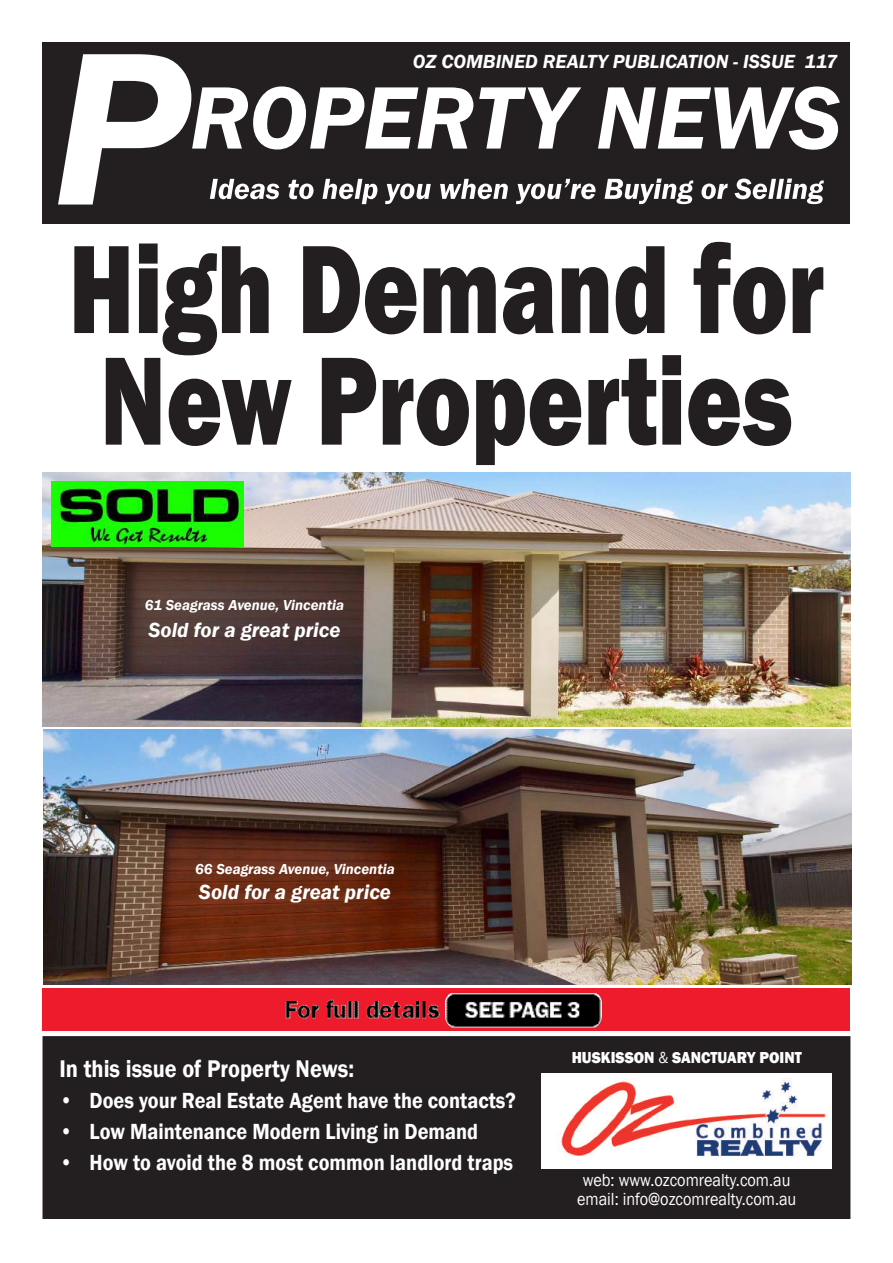
<style>
.page{position:relative;width:893px;height:1263px;background:#fff}
.page>*{position:absolute;margin:0;border:0;box-sizing:border-box;transform-origin:0 0}
.t1{font:800 130.2px/111.6px "Franklin Gothic";color:#231f20;scale:.74 1}
.t2{font:600 24.75px "Franklin Gothic";color:#fff;scale:.9 1}
.t3{font:600 22.5px "Franklin Gothic";color:#fff;scale:.9 1}
.t4{font:italic 600 21px "Franklin Gothic";color:#fff}
.t5{font:italic 600 19.5px "Franklin Gothic";color:#fff}
.t6{font:18px/19.5px "Franklin Gothic";color:#fff;text-align:center;scale:.9 1}
.t7{font:800 16.35px "Franklin Gothic";color:#fff;scale:.92 1}
.t8{font:italic 600 14.85px "Franklin Gothic";color:#fff}
.s1{font-weight:400}
</style>
<div class="page">
<div style="left:43px;top:989px;width:807px;height:42px;background:#ee1b2c"></div>
<div style="left:42px;top:43px;width:808px;height:181px;background:#231f20"></div>
<svg style="left:58px;top:54px;width:782px;height:151px"></svg>
<div style="left:43px;top:1037px;width:807px;height:181px;background:#231f20"></div>
<div style="left:43px;top:1036px;width:807px;height:183px;border:2px solid #231f20"></div>
<img style="left:286px;top:993px;width:316px;height:34px">
<div style="left:541px;top:1073px;width:291px;height:96px;background:#fff"></div>
<img style="left:560px;top:1078px;width:266px;height:79px">
<img style="left:43px;top:472px;width:807px;height:255px">
<img style="left:44px;top:730px;width:807px;height:254px">
<img style="left:51px;top:482px;width:192px;height:65px">
<p class="t5" style="left:413px;top:49px;width:426px">OZ COMBINED REALTY PUBLICATION - ISSUE 117</p>
<h1 class="t1" style="left:69px;top:233px;width:1022px">High Demand for<br>New Properties</h1>
<p class="t8" style="left:145px;top:595px;width:201px">61 Seagrass Avenue, Vincentia</p>
<p class="t4" style="left:148px;top:616px;width:194px">Sold for a great price</p>
<p class="t8" style="left:195px;top:859px;width:201px">66 Seagrass Avenue, Vincentia</p>
<p class="t4" style="left:199px;top:878px;width:194px">Sold for a great price</p>
<p class="t2" style="left:60px;top:1054px;width:329px">In this issue of Property News:</p>
<p class="t3" style="left:60px;top:1087px;width:509px">• Does your Real Estate Agent have the contacts?</p>
<p class="t3" style="left:60px;top:1118px;width:467px">• Low Maintenance Modern Living in Demand</p>
<p class="t3" style="left:60px;top:1149px;width:506px">• How to avoid the 8 most common landlord traps</p>
<p class="t7" style="left:572px;top:1047px;width:252px">HUSKISSON <span class="s1">&amp;</span> SANCTUARY POINT</p>
<p class="t6" style="left:577px;top:1170px;width:245px">web: www.ozcomrealty.com.au email: info@ozcomrealty.com.au</p>
</div>
